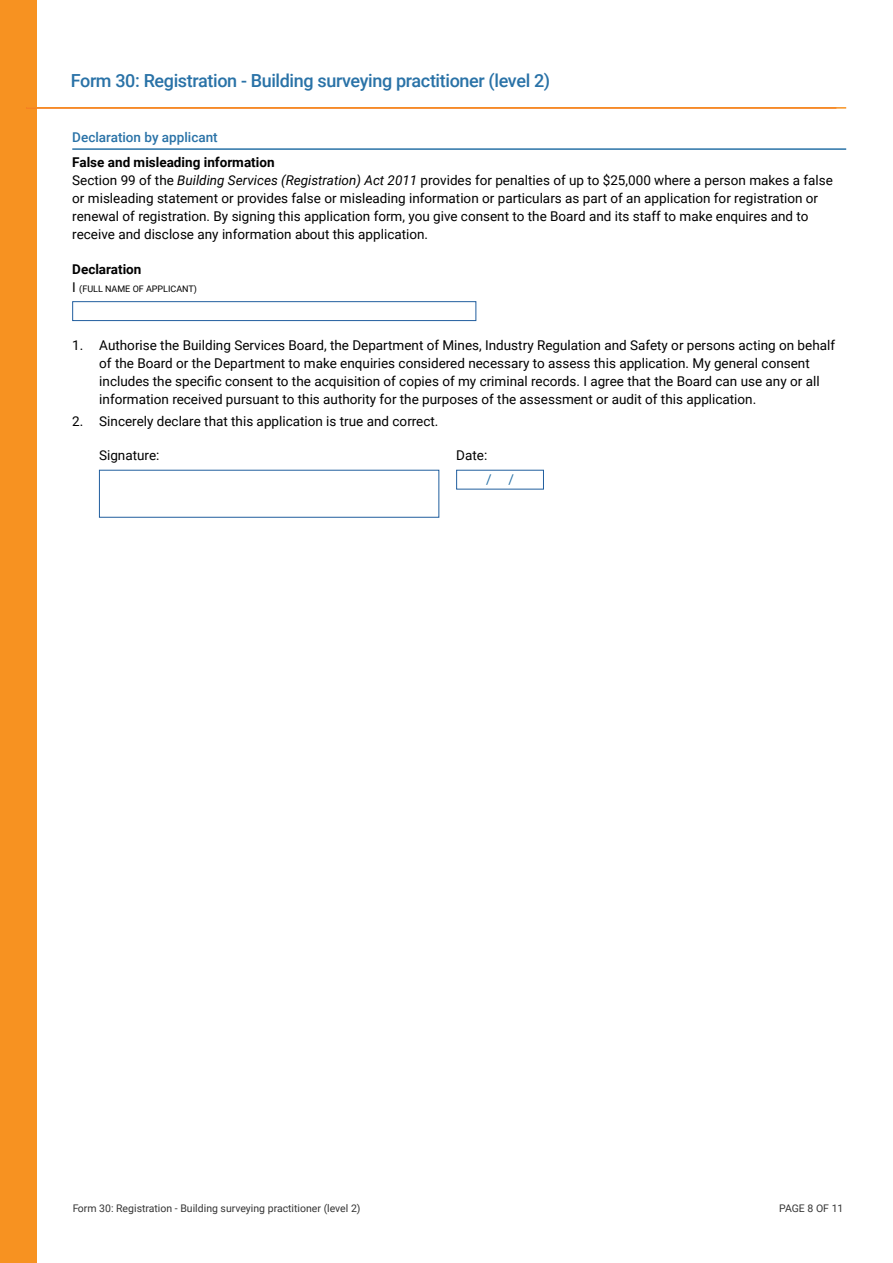
<style>
.page{position:relative;width:893px;height:1263px;background:#fff}
.page>*{position:absolute;margin:0;border:0;box-sizing:border-box;transform-origin:0 0}
.t1{font:500 18px "Roboto";letter-spacing:-.02em;color:#2972a7}
.t2{font:13.5px/18px "Roboto";color:#000}
.t3{font:500 13.5px "Roboto";color:#2972a7}
.t4{font:700 13.5px "Roboto";color:#000}
.t5{font:13.5px "Roboto";color:#2972a7}
.t6{font:10.5px "Roboto";color:#000}
.t7{font:9px "Roboto";color:#000}
.s1{font-weight:700}
.s2{font-style:italic}
.s3{font-size:13.5px}
</style>
<div class="page">
<div style="left:1px;top:0;width:36px;height:1263px;background:#f79221"></div>
<hr style="left:26px;top:107px;width:820px;height:2px;background:#f79221">
<hr style="left:72px;top:148px;width:774px;height:2px;background:#2972a7">
<div style="left:72px;top:301px;width:404px;height:20px;border:1px solid #215e9e"></div>
<div style="left:99px;top:470px;width:340px;height:48px;border:1px solid #215e9e"></div>
<h1 class="t1" style="left:71px;top:68px;width:481px">Form 30: Registration - Building surveying practitioner (level 2)</h1>
<p class="t3" style="left:72px;top:128px;width:147px">Declaration by applicant</p>
<p class="t2" style="left:72px;top:152px;width:762px"><span class="s1">False and misleading information<br></span>Section 99 of the <span class="s2">Building Services (Registration) Act 2011</span> provides for penalties of up to $25,000 where a person makes a false or misleading statement or provides false or misleading information or particulars as part of an application for registration or renewal of registration. By signing this application form, you give consent to the Board and its staff to make enquires and to receive and disclose any information about this application.</p>
<p class="t4" style="left:72px;top:259px;width:71px">Declaration</p>
<p class="t7" style="left:72px;top:282px;width:126px"><span class="s3">I</span> (FULL NAME OF APPLICANT)</p>
<p class="t2" style="left:99px;top:335px;width:737px;text-indent:-27px">1. Authorise the Building Services Board, the Department of Mines, Industry Regulation and Safety or persons acting on behalf of the Board or the Department to make enquiries considered necessary to assess this application. My general consent includes the specific consent to the acquisition of copies of my criminal records. I agree that the Board can use any or all information received pursuant to this authority for the purposes of the assessment or audit of this application.</p>
<p class="t2" style="left:72px;top:411px;width:368px">2. Sincerely declare that this application is true and correct.</p>
<p class="t2" style="left:99px;top:446px;width:62px">Signature:</p>
<p class="t2" style="left:456px;top:446px;width:33px">Date:</p>
<p class="t5" style="left:486px;top:469px;width:29px">/ /</p>
<p class="t6" style="left:72px;top:1201px;width:290px">Form 30: Registration - Building surveying practitioner (level 2)</p>
<p class="t6" style="left:779px;top:1201px;width:66px">PAGE 8 OF 11</p>
</div>
